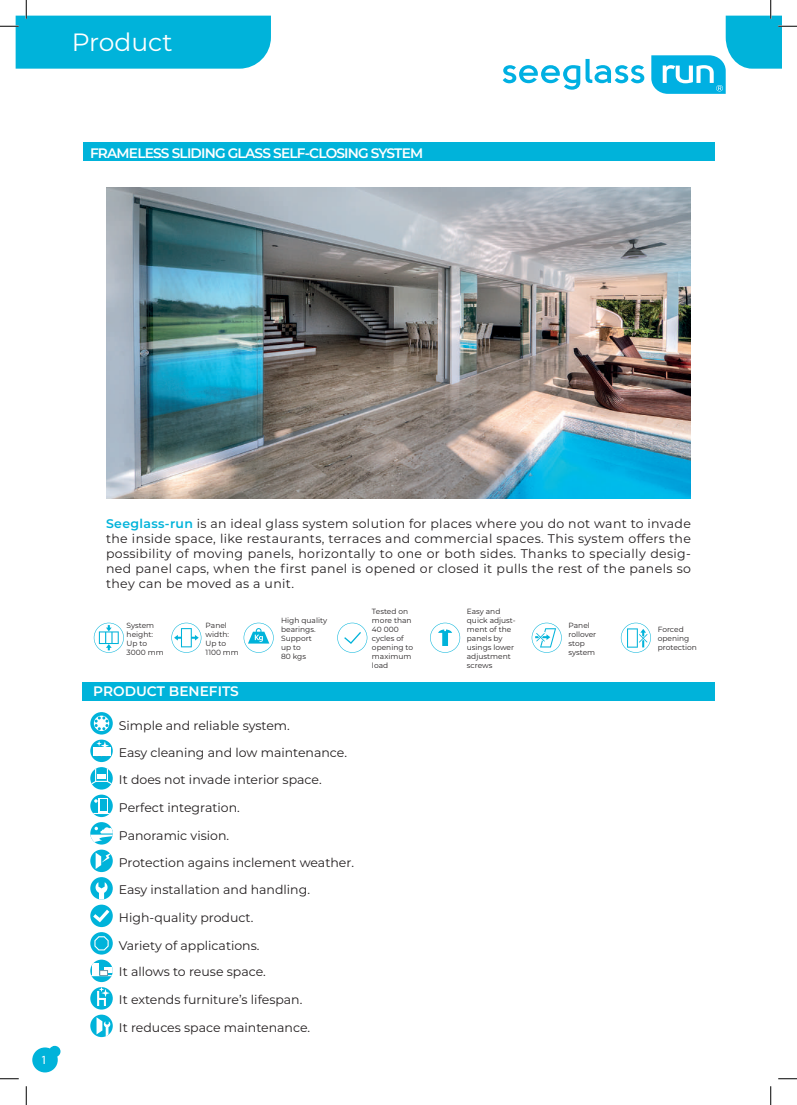
<style>
.page{position:relative;width:797px;height:1105px;background:#fff}
.page>*{position:absolute;margin:0;border:0;box-sizing:border-box;transform-origin:0 0}
.t1{font:25px "Montserrat";color:#fff}
.t2{font:600 13.75px "Montserrat";letter-spacing:-.06em;color:#fff}
.t3{font:600 13.75px "Montserrat";color:#fff}
.t4{font:12.5px/15px "Montserrat";color:#231f20}
.t5{font:12.5px "Myriad Pro";color:#fff}
.t6{font:7.5px/9px "Montserrat";color:#231f20}
.s1{font-weight:600;color:#00b3da}
</style>
<div class="page">
<svg style="left:502px;top:59px;width:142px;height:31px"></svg>
<img style="left:106px;top:188px;width:585px;height:311px">
<div style="left:82px;top:683px;width:632px;height:18px;background:#00b3da"></div>
<svg style="left:32px;top:1046px;width:28px;height:26px"></svg>
<div style="left:83px;top:142px;width:631px;height:19px;background:#00b3da"></div>
<svg style="left:94px;top:623px;width:30px;height:30px"></svg>
<svg style="left:171px;top:623px;width:30px;height:30px"></svg>
<svg style="left:244px;top:623px;width:30px;height:30px"></svg>
<svg style="left:337px;top:623px;width:30px;height:30px"></svg>
<svg style="left:430px;top:623px;width:30px;height:30px"></svg>
<svg style="left:531px;top:623px;width:30px;height:30px"></svg>
<svg style="left:621px;top:623px;width:30px;height:30px"></svg>
<svg style="left:90px;top:712px;width:23px;height:22px"></svg>
<svg style="left:94px;top:716px;width:15px;height:15px"></svg>
<div style="left:90px;top:740px;width:23px;height:22px;background:#00b3da;border-radius:50%"></div>
<svg style="left:96px;top:740px;width:15px;height:17px"></svg>
<div style="left:93px;top:747px;width:17px;height:9px;background:#fff"></div>
<div style="left:90px;top:767px;width:23px;height:22px;background:#00b3da;border-radius:50%"></div>
<svg style="left:90px;top:767px;width:23px;height:20px"></svg>
<svg style="left:90px;top:795px;width:23px;height:22px"></svg>
<div style="left:98px;top:798px;width:10px;height:16px;background:#fff"></div>
<svg style="left:90px;top:799px;width:23px;height:15px"></svg>
<svg style="left:90px;top:822px;width:23px;height:22px"></svg>
<svg style="left:90px;top:827px;width:23px;height:17px"></svg>
<svg style="left:90px;top:850px;width:23px;height:22px"></svg>
<svg style="left:96px;top:852px;width:16px;height:17px"></svg>
<div style="left:90px;top:877px;width:23px;height:22px;background:#00b3da;border-radius:50%"></div>
<svg style="left:95px;top:882px;width:12px;height:17px"></svg>
<svg style="left:90px;top:905px;width:23px;height:22px"></svg>
<svg style="left:90px;top:906px;width:23px;height:19px"></svg>
<div style="left:90px;top:932px;width:23px;height:22px;background:#00b3da;border-radius:50%"></div>
<svg style="left:94px;top:936px;width:15px;height:15px"></svg>
<svg style="left:90px;top:960px;width:23px;height:22px"></svg>
<div style="left:104px;top:967px;width:9px;height:5px;background:#fff"></div>
<svg style="left:90px;top:969px;width:23px;height:7px"></svg>
<div style="left:99px;top:970px;width:9px;height:6px;border:1px solid #7197a8"></div>
<div style="left:92px;top:963px;width:7px;height:12px;background:#fff"></div>
<div style="left:90px;top:987px;width:23px;height:22px;background:#00b3da;border-radius:50%"></div>
<svg style="left:97px;top:987px;width:13px;height:19px"></svg>
<div style="left:90px;top:1015px;width:23px;height:22px;background:#00b3da;border-radius:50%"></div>
<svg style="left:96px;top:1017px;width:14px;height:19px"></svg>
<svg style="left:0;top:1078px;width:19px;height:1px"></svg>
<svg style="left:778px;top:1078px;width:19px;height:1px"></svg>
<svg style="left:0;top:0;width:271px;height:69px"></svg>
<svg style="left:25px;top:1086px;width:2px;height:19px"></svg>
<svg style="left:651px;top:0;width:146px;height:94px"></svg>
<svg style="left:770px;top:1086px;width:1px;height:19px"></svg>
<h1 class="t1" style="left:72px;top:25px;width:102px">Product</h1>
<p class="t2" style="left:90px;top:143px;width:335px">FRAMELESS SLIDING GLASS SELF-CLOSING SYSTEM</p>
<p class="t5" style="left:41px;top:1052px;width:8px">1</p>
<p class="t4" style="left:106px;top:516px;width:586px;text-align:justify"><span class="s1">Seeglass-run</span> is an ideal glass system solution for places where you do not want to invade the inside space, like restaurants, terraces and commercial spaces. This system offers the possibility of moving panels, horizontally to one or both sides. Thanks to specially desig&shy;ned panel caps, when the first panel is opened or closed it pulls the rest of the panels so they can be moved as a unit.</p>
<p class="t6" style="left:127px;top:620px;width:39px">System height:<br>Up to<br>3000 mm</p>
<p class="t6" style="left:206px;top:620px;width:35px">Panel width:<br>Up to<br>1100 mm</p>
<p class="t6" style="left:281px;top:616px;width:47px">High quality bearings.<br>Support<br>up to<br>80 kgs</p>
<p class="t6" style="left:372px;top:607px;width:43px">Tested on more than<br>40 000 cycles of opening to maximum load</p>
<p class="t6" style="left:467px;top:607px;width:50px">Easy and quick adjust&shy;ment of the panels by usings lower adjustment screws</p>
<p class="t3" style="left:93px;top:682px;width:147px">PRODUCT BENEFITS</p>
<p class="t4" style="left:119px;top:717px;width:172px">Simple and reliable system.</p>
<p class="t4" style="left:119px;top:739px;width:230px;line-height:26.9px">Easy cleaning and low maintenance.<br>It does not invade interior space.</p>
<p class="t4" style="left:119px;top:794px;width:236px;line-height:27.2px">Perfect integration.<br>Panoramic vision.<br>Protection agains inclement weather.<br>Easy installation and handling.</p>
<p class="t4" style="left:119px;top:904px;width:148px;line-height:26.8px">High-quality product.<br>Variety of applications.<br>It allows to reuse space.</p>
<p class="t4" style="left:119px;top:992px;width:185px">It extends furniture’s lifespan.</p>
<p class="t4" style="left:119px;top:1020px;width:193px">It reduces space maintenance.</p>
<p class="t6" style="left:568px;top:620px;width:29px">Panel rollover stop system</p>
<p class="t6" style="left:657px;top:625px;width:41px">Forced opening protection</p>
</div>
